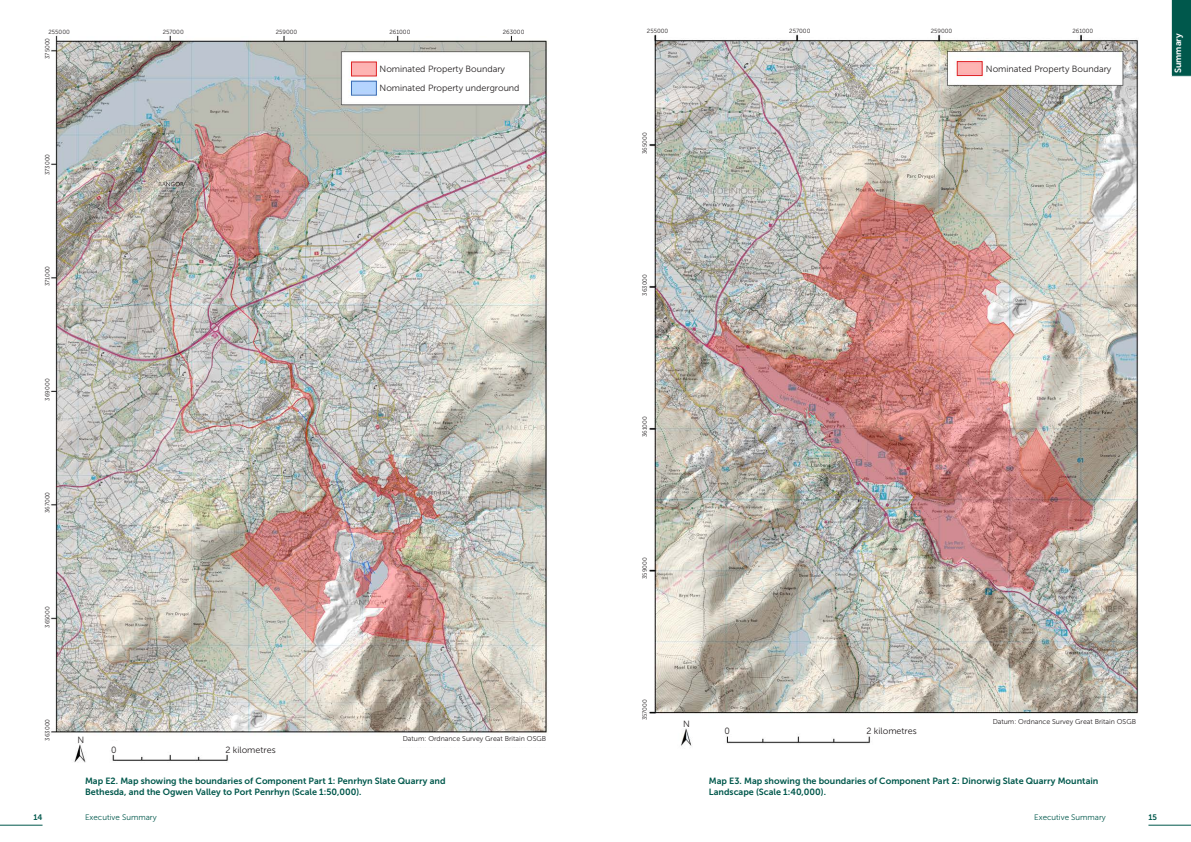
<style>
.page{position:relative;width:1191px;height:842px;background:#fff}
.page>*{position:absolute;margin:0;border:0;box-sizing:border-box;transform-origin:0 0}
.t1{font:9px/11px "Museo Sans 700";color:#00584c}
.t2{font:9px "Museo Sans 300";color:#231f20}
.No_Spacing{font:9px "Museo Sans 700";color:#fff}
.No_Spacing-2{font:8px "Museo Sans 300";color:#00584c}
.No_Spacing-3{font:8px "Museo Sans 700";color:#00584c}
.t3{font:7px "Museo Sans 300";color:#231f20}
.t4{font:6px "Museo Sans 300";color:#231f20}
</style>
<div class="page">
<svg style="left:1171px;top:0;width:20px;height:77px;background:#0e6155"></svg>
<img style="left:51px;top:33px;width:497px;height:730px">
<div style="left:73px;top:734px;width:14px;height:9px;background:#fff"></div>
<div style="left:107px;top:741px;width:11px;height:9px;background:#fff"></div>
<div style="left:222px;top:741px;width:24px;height:10px;background:#fff"></div>
<div style="left:393px;top:735px;width:152px;height:11px;background:#fff"></div>
<div style="left:379px;top:63px;width:143px;height:32px;background:#fff"></div>
<div style="left:351px;top:81px;width:25px;height:14px;border:1px solid #3b6db6"></div>
<hr style="left:1148px;top:825px;width:43px;height:1px;background:#00584c">
<hr style="left:0;top:825px;width:43px;height:1px;background:#00584c">
<img style="left:649px;top:34px;width:490px;height:712px">
<div style="left:720px;top:720px;width:13px;height:14px;background:#fff"></div>
<div style="left:863px;top:720px;width:27px;height:14px;background:#fff"></div>
<div style="left:679px;top:720px;width:10px;height:8px;background:#fff"></div>
<div style="left:986px;top:64px;width:130px;height:12px;background:#fff"></div>
<div style="left:957px;top:61px;width:25px;height:15px;border:1px solid #df2426"></div>
<p class="t4" style="left:49px;top:29px;width:23px">255000</p>
<p class="t4" style="left:44px;top:59px;width:23px;rotate:-90deg">375000</p>
<p class="t4" style="left:44px;top:175px;width:23px;rotate:-90deg">373000</p>
<p class="t4" style="left:163px;top:29px;width:23px">257000</p>
<p class="t4" style="left:276px;top:29px;width:23px">259000</p>
<p class="t4" style="left:389px;top:29px;width:23px">261000</p>
<p class="t4" style="left:503px;top:29px;width:23px">263000</p>
<p class="t2" style="left:379px;top:64px;width:127px">Nominated Property Boundary</p>
<p class="t2" style="left:379px;top:83px;width:141px">Nominated Property underground</p>
<p class="t4" style="left:647px;top:28px;width:23px">255000</p>
<p class="t4" style="left:789px;top:28px;width:23px">257000</p>
<p class="t4" style="left:930px;top:28px;width:23px">259000</p>
<p class="t4" style="left:1072px;top:28px;width:23px">261000</p>
<p class="t4" style="left:641px;top:154px;width:23px;rotate:-90deg">365000</p>
<p class="t2" style="left:986px;top:64px;width:127px">Nominated Property Boundary</p>
<p class="No_Spacing" style="left:1173px;top:73px;width:42px;rotate:-90deg">Summary</p>
<p class="t4" style="left:44px;top:286px;width:22px;rotate:-90deg">371000</p>
<p class="t4" style="left:641px;top:296px;width:23px;rotate:-90deg">363000</p>
<p class="t4" style="left:44px;top:400px;width:23px;rotate:-90deg">369000</p>
<p class="t4" style="left:44px;top:513px;width:23px;rotate:-90deg">367000</p>
<p class="t4" style="left:44px;top:628px;width:23px;rotate:-90deg">365000</p>
<p class="t4" style="left:44px;top:740px;width:23px;rotate:-90deg">363000</p>
<p class="t4" style="left:641px;top:437px;width:22px;rotate:-90deg">361000</p>
<p class="t2" style="left:78px;top:735px;width:8px">N</p>
<p class="t2" style="left:111px;top:745px;width:7px">0</p>
<p class="t2" style="left:225px;top:745px;width:52px">2 kilometres</p>
<p class="t3" style="left:403px;top:734px;width:145px">Datum: Ordnance Survey Great Britain OSGB</p>
<p class="t4" style="left:641px;top:579px;width:23px;rotate:-90deg">359000</p>
<p class="t4" style="left:641px;top:720px;width:23px;rotate:-90deg">357000</p>
<p class="t2" style="left:683px;top:719px;width:8px">N</p>
<p class="t2" style="left:724px;top:726px;width:7px">0</p>
<p class="t2" style="left:866px;top:726px;width:52px">2 kilometres</p>
<p class="t3" style="left:992px;top:718px;width:145px">Datum: Ordnance Survey Great Britain OSGB</p>
<p class="t1" style="left:85px;top:775px;width:362px">Map E2. Map showing the boundaries of Component Part 1: Penrhyn Slate Quarry and<br>Bethesda, and the Ogwen Valley to Port Penrhyn (Scale 1:50,000).</p>
<p class="t1" style="left:709px;top:775px;width:391px">Map E3. Map showing the boundaries of Component Part 2: Dinorwig Slate Quarry Mountain<br>Landscape (Scale 1:40,000).</p>
<p class="No_Spacing-3" style="left:34px;top:812px;width:10px">14</p>
<p class="No_Spacing-2" style="left:85px;top:812px;width:73px">Executive Summary</p>
<p class="No_Spacing-2" style="left:1034px;top:812px;width:73px">Executive Summary</p>
<p class="No_Spacing-3" style="left:1148px;top:812px;width:10px">15</p>
</div>
